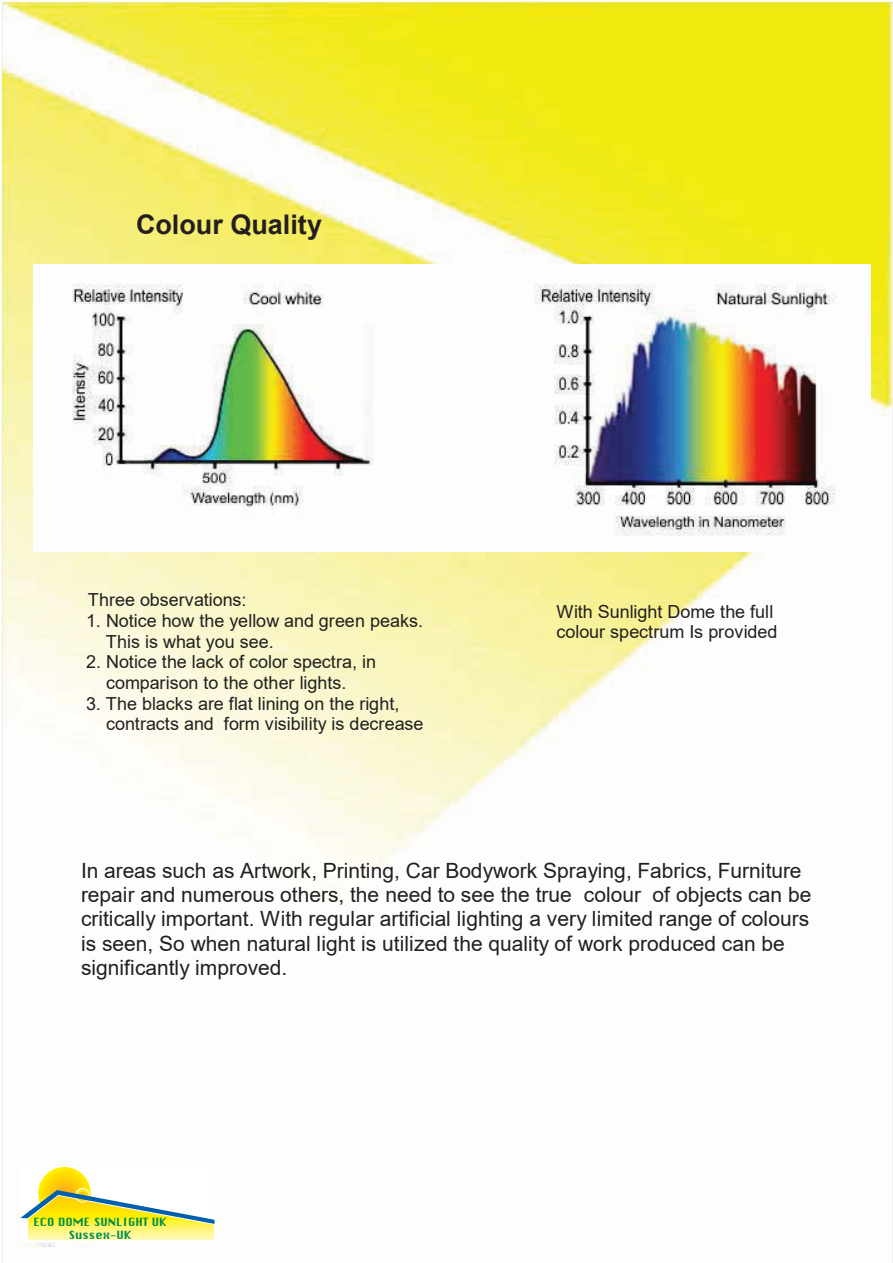
<style>
.page{position:relative;width:893px;height:1263px;background:#fff}
.page>*{position:absolute;margin:0;border:0;box-sizing:border-box;transform-origin:0 0}
.t1{font:700 27px "Arial";color:#231f20}
.t2{font:21px/24.2px "Arial";color:#231f20}
.t3{font:18px/20.7px "Arial";letter-spacing:-.005em;color:#231f20}
.t4{font:11.1px/12.6px "Macintosh";color:#008d47;text-align:center}
</style>
<div class="page">
<img style="left:2px;top:2px;width:891px;height:1261px">
<img style="left:546px;top:601px;width:291px;height:70px">
<img style="left:546px;top:614px;width:18px;height:17px">
<img style="left:546px;top:635px;width:37px;height:16px">
<img style="left:546px;top:668px;width:35px;height:1px">
<img style="left:33px;top:264px;width:837px;height:287px">
<div style="left:20px;top:1166px;width:195px;height:75px;background:#fff"></div>
<svg style="left:38px;top:1167px;width:53px;height:53px"></svg>
<svg style="left:20px;top:1189px;width:195px;height:52px"></svg>
<p class="t1" style="left:136px;top:206px;width:187px">Colour Quality</p>
<p class="t3" style="left:88px;top:589px;width:160px">Three observations:</p>
<p class="t3" style="left:106px;top:610px;width:319px;text-indent:-20px">1. Notice how the yellow and green peaks.<br>This is what you see.</p>
<p class="t3" style="left:86px;top:651px;width:291px;text-align:center">2. Notice the lack of color spectra, in comparison to the other lights.</p>
<p class="t3" style="left:106px;top:693px;width:319px;text-indent:-20px">3. The blacks are flat lining on the right, contracts and form visibility is decrease</p>
<p class="t3" style="left:557px;top:601px;width:222px">With Sunlight Dome the full colour spectrum Is provided</p>
<p class="t2" style="left:81px;top:858px;width:732px">In areas such as Artwork, Printing, Car Bodywork Spraying, Fabrics, Furniture repair and numerous others, the need to see the true colour of objects can be critically important. With regular artificial lighting a very limited range of colours is seen, So when natural light is utilized the quality of work produced can be significantly improved.</p>
<p class="t4" style="left:33px;top:1215px;width:136px">ECO DOME SUNLIGHT UK<br>Sussex-UK</p>
</div>
